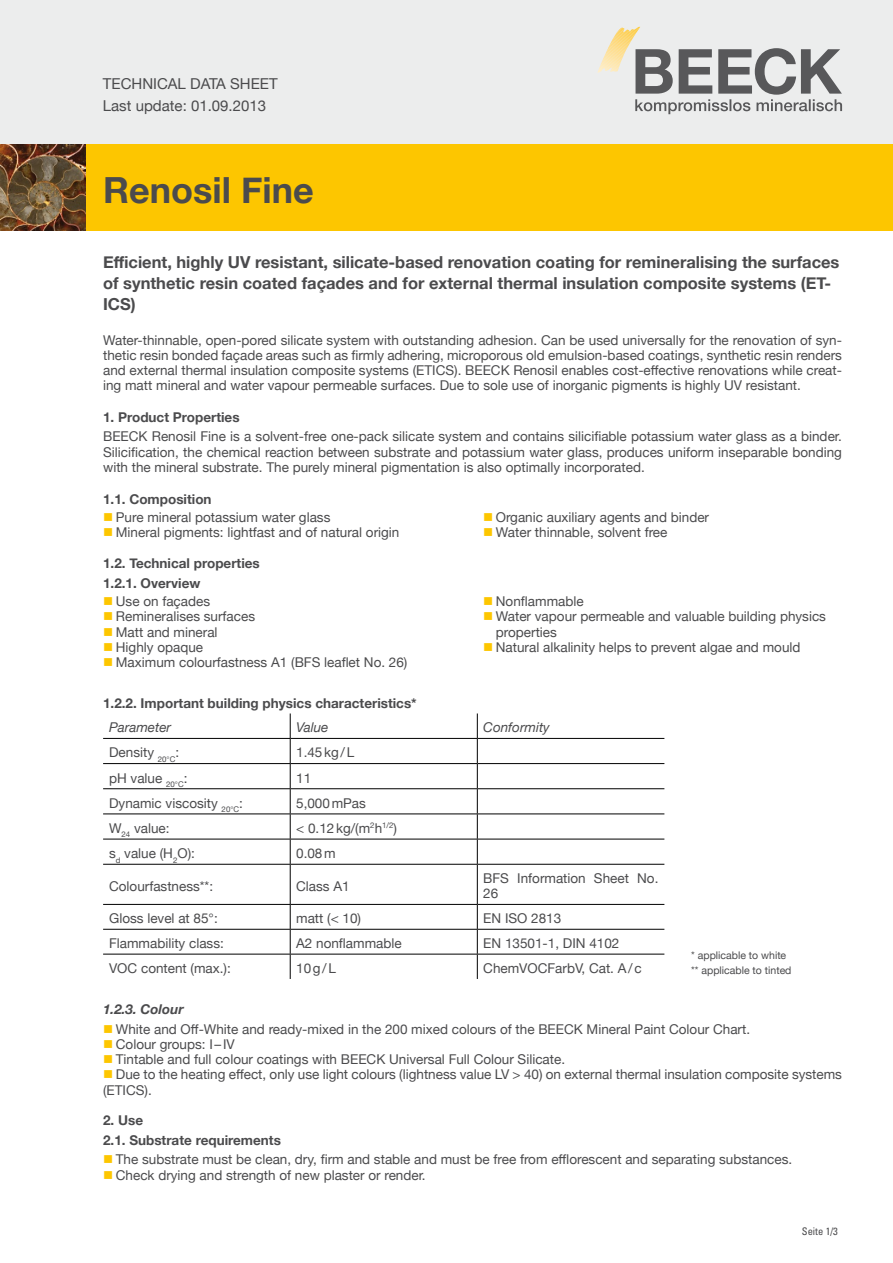
<style>
.page{position:relative;width:893px;height:1263px;background:#fff}
.page>*{position:absolute;margin:0;border:0;box-sizing:border-box;transform-origin:0 0}
.t1{font:700 36px "Helvetica Neue";color:#4b4b4d}
.t2{font:700 16.5px/21px "Helvetica Neue";color:#4b4b4d}
.t3{font:15px/22.2px "Helvetica Neue";color:#4b4b4d}
.t4{font:13.5px/15.3px "Helvetica Neue";color:#4b4b4d}
.t5{font:700 13.5px/19.5px "Helvetica Neue";color:#4b4b4d}
.t6{font:italic 13.5px "Helvetica Neue";color:#4b4b4d}
.t7{font:italic 700 13.5px "Helvetica Neue";color:#4b4b4d}
.t8{font:10.5px/15.3px "Helvetica Neue";color:#4b4b4d}
.t9{font:condensed 10.5px "Univers";color:#4b4b4d}
.s1{color:#fdc600}
</style>
<div class="page">
<div style="left:0;top:0;width:893px;height:163px;background:#eceded"></div>
<svg style="left:597px;top:27px;width:245px;height:87px"></svg>
<div style="left:0;top:144px;width:893px;height:87px;background:#fdc600"></div>
<img style="left:0;top:144px;width:85px;height:87px">
<hr style="left:103px;top:738px;width:187px;height:1px;background:#000">
<hr style="left:290px;top:738px;width:187px;height:1px;background:#000">
<hr style="left:477px;top:738px;width:187px;height:1px;background:#000">
<hr style="left:103px;top:763px;width:187px;height:1px;background:#000">
<hr style="left:290px;top:763px;width:187px;height:1px;background:#000">
<hr style="left:477px;top:763px;width:187px;height:1px;background:#000">
<hr style="left:103px;top:788px;width:187px;height:1px;background:#000">
<hr style="left:290px;top:788px;width:187px;height:1px;background:#000">
<hr style="left:477px;top:788px;width:187px;height:1px;background:#000">
<hr style="left:103px;top:813px;width:187px;height:1px;background:#000">
<hr style="left:290px;top:813px;width:187px;height:1px;background:#000">
<hr style="left:477px;top:813px;width:187px;height:1px;background:#000">
<hr style="left:103px;top:839px;width:187px;height:1px;background:#000">
<hr style="left:290px;top:839px;width:187px;height:1px;background:#000">
<svg style="left:290px;top:713px;width:1px;height:151px"></svg>
<hr style="left:477px;top:839px;width:187px;height:1px;background:#000">
<svg style="left:477px;top:713px;width:1px;height:151px"></svg>
<hr style="left:103px;top:864px;width:187px;height:1px;background:#000">
<hr style="left:290px;top:864px;width:187px;height:1px;background:#000">
<hr style="left:290px;top:865px;width:1px;height:39px;background:#000">
<hr style="left:477px;top:864px;width:187px;height:1px;background:#000">
<hr style="left:477px;top:865px;width:1px;height:39px;background:#000">
<hr style="left:103px;top:904px;width:187px;height:1px;background:#000">
<hr style="left:290px;top:904px;width:187px;height:1px;background:#000">
<hr style="left:477px;top:904px;width:187px;height:1px;background:#000">
<hr style="left:103px;top:929px;width:187px;height:1px;background:#000">
<hr style="left:290px;top:929px;width:187px;height:1px;background:#000">
<hr style="left:477px;top:929px;width:187px;height:1px;background:#000">
<hr style="left:103px;top:954px;width:187px;height:1px;background:#000">
<hr style="left:290px;top:954px;width:187px;height:1px;background:#000">
<svg style="left:290px;top:905px;width:1px;height:74px"></svg>
<hr style="left:477px;top:954px;width:187px;height:1px;background:#000">
<svg style="left:477px;top:905px;width:1px;height:74px"></svg>
<p class="t3" style="left:103px;top:73px;width:176px">TECHNICAL DATA SHEET<br>Last update: 01.09.2013</p>
<h1 class="t1" style="left:103px;top:162px;width:212px">Renosil Fine</h1>
<p class="t2" style="left:103px;top:252px;width:738px">Efficient, highly UV resistant, silicate-based renovation coating for remineralising the surfaces of synthetic resin coated façades and for external thermal insulation composite systems (ET-<br>ICS)</p>
<p class="t4" style="left:103px;top:333px;width:740px;text-align:justify">Water-thinnable, open-pored silicate system with outstanding adhesion. Can be used universally for the renovation of syn&shy;thetic resin bonded façade areas such as firmly adhering, microporous old emulsion-based coatings, synthetic resin renders and external thermal insulation composite systems (ETICS). BEECK Renosil enables cost-effective renovations while creat&shy;ing matt mineral and water vapour permeable surfaces. Due to sole use of inorganic pigments is highly UV resistant.</p>
<p class="t5" style="left:103px;top:408px;width:138px">1. Product Properties</p>
<p class="t4" style="left:103px;top:430px;width:740px;text-align:justify">BEECK Renosil Fine is a solvent-free one-pack silicate system and contains silicifiable potassium water glass as a binder.<br>Silicification, the chemical reaction between substrate and potassium water glass, produces uniform inseparable bonding with the mineral substrate. The purely mineral pigmentation is also optimally incorporated.</p>
<p class="t5" style="left:103px;top:489px;width:110px">1.1. Composition</p>
<p class="t4" style="left:103px;top:510px;width:229px"><span class="s1">■</span> Pure mineral potassium water glass</p>
<p class="t4" style="left:103px;top:526px;width:298px"><span class="s1">■</span> Mineral pigments: lightfast and of natural origin</p>
<p class="t5" style="left:103px;top:554px;width:158px">1.2. Technical properties<br>1.2.1. Overview</p>
<p class="t4" style="left:103px;top:594px;width:109px"><span class="s1">■</span> Use on façades</p>
<p class="t4" style="left:103px;top:610px;width:154px"><span class="s1">■</span> Remineralises surfaces</p>
<p class="t4" style="left:103px;top:625px;width:116px"><span class="s1">■</span> Matt and mineral</p>
<p class="t4" style="left:103px;top:640px;width:102px"><span class="s1">■</span> Highly opaque</p>
<p class="t4" style="left:103px;top:656px;width:306px"><span class="s1">■</span> Maximum colourfastness A1 (BFS leaflet No. 26)</p>
<p class="t5" style="left:103px;top:694px;width:315px">1.2.2. Important building physics characteristics*</p>
<p class="t4" style="left:483px;top:510px;width:227px"><span class="s1">■</span> Organic auxiliary agents and binder</p>
<p class="t4" style="left:483px;top:526px;width:186px"><span class="s1">■</span> Water thinnable, solvent free</p>
<p class="t4" style="left:483px;top:594px;width:102px"><span class="s1">■</span> Nonflammable</p>
<p class="t4" style="left:496px;top:610px;width:332px;text-indent:-13px"><span class="s1">■</span> Water vapour permeable and valuable building physics properties</p>
<p class="t4" style="left:483px;top:640px;width:319px"><span class="s1">■</span> Natural alkalinity helps to prevent algae and mould</p>
<p class="t6" style="left:109px;top:718px;width:64px">Parameter</p>
<p class="t6" style="left:296px;top:718px;width:34px">Value</p>
<p class="t6" style="left:483px;top:718px;width:68px">Conformity</p>
<p class="t4" style="left:109px;top:746px;width:72px">Density <sub>20°C</sub>:</p>
<p class="t4" style="left:296px;top:746px;width:60px">1.45kg/L</p>
<p class="t4" style="left:109px;top:771px;width:80px">pH value <sub>20°C</sub>:</p>
<p class="t4" style="left:296px;top:771px;width:17px">11</p>
<p class="t4" style="left:109px;top:796px;width:135px">Dynamic viscosity <sub>20°C</sub>:</p>
<p class="t4" style="left:296px;top:796px;width:71px">5,000mPas</p>
<p class="t4" style="left:109px;top:821px;width:62px">W<sub>24</sub> value:</p>
<p class="t4" style="left:296px;top:821px;width:102px">&lt; 0.12kg/(m<sup>2</sup>h<sup>1/2</sup>)</p>
<p class="t4" style="left:109px;top:846px;width:87px">s<sub>d</sub> value (H<sub>2</sub>O):</p>
<p class="t4" style="left:296px;top:846px;width:41px">0.08m</p>
<p class="t4" style="left:109px;top:879px;width:106px">Colourfastness**:</p>
<p class="t4" style="left:296px;top:879px;width:55px">Class A1</p>
<p class="t4" style="left:483px;top:871px;width:177px">BFS Information Sheet No.<br>26</p>
<p class="t4" style="left:109px;top:911px;width:110px">Gloss level at 85°:</p>
<p class="t4" style="left:296px;top:911px;width:66px">matt (&lt; 10)</p>
<p class="t4" style="left:483px;top:911px;width:80px">EN ISO 2813</p>
<p class="t4" style="left:109px;top:936px;width:116px">Flammability class:</p>
<p class="t4" style="left:296px;top:936px;width:107px">A2 nonflammable</p>
<p class="t4" style="left:483px;top:936px;width:138px">EN 13501-1, DIN 4102</p>
<p class="t4" style="left:109px;top:961px;width:123px">VOC content (max.):</p>
<p class="t4" style="left:296px;top:961px;width:41px">10g/L</p>
<p class="t4" style="left:483px;top:961px;width:160px">ChemVOCFarbV, Cat. A/c</p>
<p class="t8" style="left:691px;top:948px;width:102px">* applicable to white ** applicable to tinted</p>
<p class="t7" style="left:103px;top:998px;width:82px">1.2.3. Colour</p>
<p class="t4" style="left:103px;top:1022px;width:648px"><span class="s1">■</span> White and Off-White and ready-mixed in the 200 mixed colours of the BEECK Mineral Paint Colour Chart.</p>
<p class="t4" style="left:103px;top:1037px;width:133px"><span class="s1">■</span> Colour groups: I – IV</p>
<p class="t4" style="left:103px;top:1052px;width:463px"><span class="s1">■</span> Tintable and full colour coatings with BEECK Universal Full Colour Silicate.</p>
<p class="t4" style="left:103px;top:1068px;width:740px"><span class="s1">■</span> Due to the heating effect, only use light colours (lightness value LV &gt; 40) on external thermal insulation composite systems (ETICS).</p>
<p class="t5" style="left:103px;top:1111px;width:179px">2. Use<br>2.1. Substrate requirements</p>
<p class="t4" style="left:103px;top:1153px;width:691px"><span class="s1">■</span> The substrate must be clean, dry, firm and stable and must be free from efflorescent and separating substances.</p>
<p class="t4" style="left:103px;top:1168px;width:324px"><span class="s1">■</span> Check drying and strength of new plaster or render.</p>
<p class="t9" style="left:802px;top:1225px;width:38px">Seite 1/3</p>
</div>
